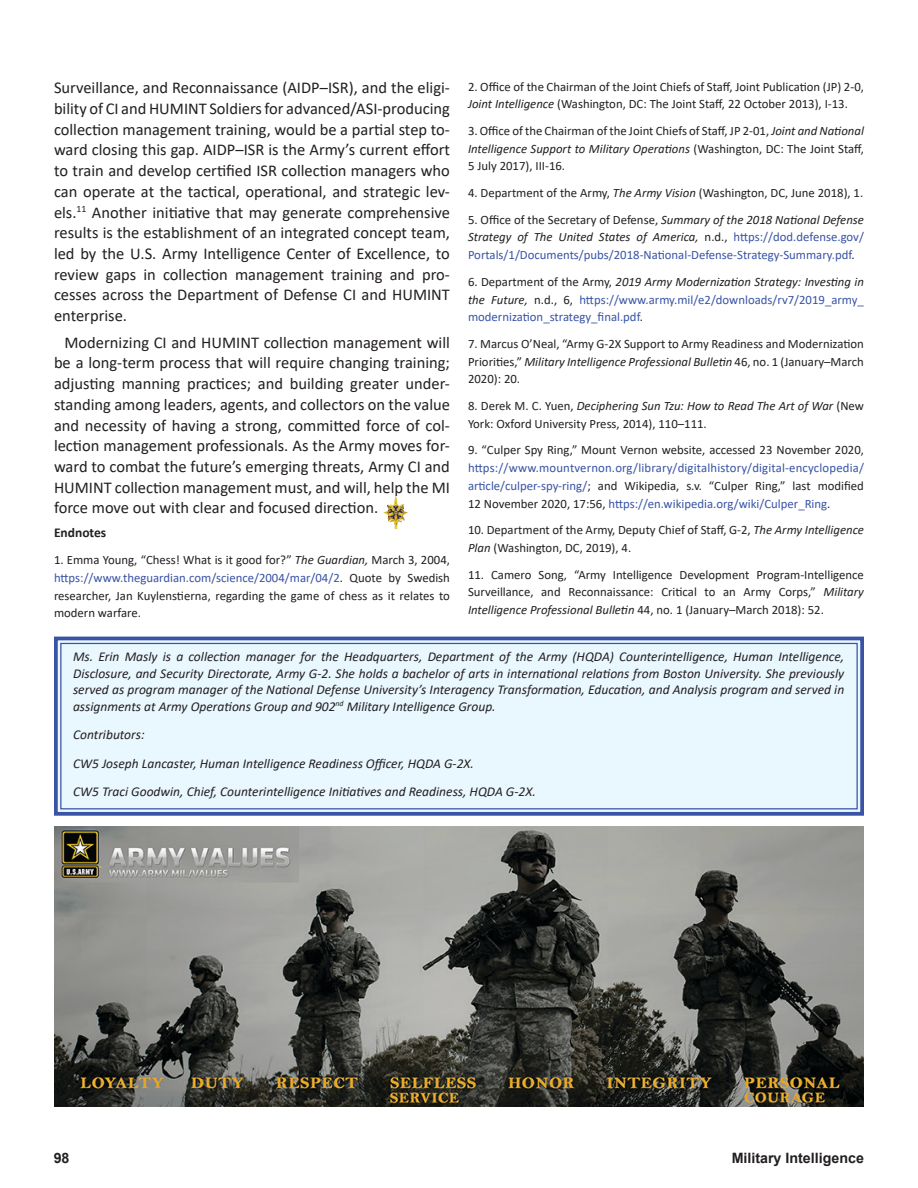
<style>
.page{position:relative;width:918px;height:1188px;background:#fff}
.page>*{position:absolute;margin:0;border:0;box-sizing:border-box;transform-origin:0 0}
.Body_Text{font:16.5px/20.7px "Calibri";color:#231f20;text-align:justify}
.t1{font:700 14.25px "Arial";color:#231f20}
.Biography{font:italic 13.5px/16.5px "Calibri";color:#231f20;text-align:justify}
.Endnote_title_No_Spa{font:700 13.5px "Calibri";color:#231f20}
.Endnote_text{font:12.75px/17.7px "Calibri";color:#231f20;text-align:justify}
.Endnote_text-2{font:12.75px/17.7px "Calibri";color:#3954a5;text-align:justify}
.s1{font-style:italic}
.s2{color:#3954a5}
.s3{color:#231f20}
.s4{font-style:italic;color:#231f20}
</style>
<div class="page">
<svg style="left:54px;top:636px;width:810px;height:180px;background:#dfedf9"></svg>
<div style="left:60px;top:643px;width:798px;height:166px;border:1px solid #3954a5"></div>
<img style="left:383px;top:496px;width:25px;height:33px">
<img style="left:54px;top:827px;width:810px;height:280px">
<p class="Body_Text" style="left:54px;top:77px;width:398px">Surveillance, and Reconnaissance (AIDP–ISR), and the eligi&shy;bility of CI and HUMINT Soldiers for advanced/ASI-producing collection management training, would be a partial step to&shy;ward closing this gap. AIDP–ISR is the Army’s current effort to train and develop certified ISR collection managers who can operate at the tactical, operational, and strategic lev&shy;els.<sup>11</sup> Another initiative that may generate comprehensive results is the establishment of an integrated concept team, led by the U.S. Army Intelligence Center of Excellence, to review gaps in collection management training and pro&shy;cesses across the Department of Defense CI and HUMINT enterprise.</p>
<p class="Body_Text" style="left:54px;top:332px;width:398px;text-indent:10px">Modernizing CI and HUMINT collection management will be a long-term process that will require changing training; adjusting manning practices; and building greater under&shy;standing among leaders, agents, and collectors on the value and necessity of having a strong, committed force of col&shy;lection management professionals. As the Army moves for&shy;ward to combat the future’s emerging threats, Army CI and HUMINT collection management must, and will, help the MI force move out with clear and focused direction.</p>
<p class="Endnote_title_No_Spa" style="left:54px;top:523px;width:54px">Endnotes</p>
<p class="Endnote_text" style="left:54px;top:551px;width:398px">1. Emma Young, “Chess! What is it good for?” <span class="s1">The Guardian,</span> March 3, 2004, <span class="s2">https://www.theguardian.com/science/2004/mar/04/2</span>. Quote by Swedish researcher, Jan Kuylenstierna, regarding the game of chess as it relates to modern warfare.</p>
<p class="Endnote_text" style="left:468px;top:77px;width:397px">2. Office of the Chairman of the Joint Chiefs of Staff, Joint Publication (JP) 2-0,<br><span class="s1">Joint Intelligence</span> (Washington, DC: The Joint Staff, 22 October 2013), I-13.</p>
<p class="Endnote_text" style="left:468px;top:122px;width:398px">3. Office of the Chairman of the Joint Chiefs of Staff, JP 2-01, <span class="s1">Joint and National Intelligence Support to Military Operations</span> (Washington, DC: The Joint Staff, 5 July 2017), III-16.</p>
<p class="Endnote_text" style="left:468px;top:184px;width:397px">4. Department of the Army, <span class="s1">The Army Vision</span> (Washington, DC, June 2018), 1.</p>
<p class="Endnote_text-2" style="left:468px;top:210px;width:398px"><span class="s3">5. Office of the Secretary of Defense,</span> <span class="s4">Summary of the 2018 National Defense Strategy of The United States of America,</span> <span class="s3">n.d.,</span> https://dod.defense.gov/ Portals/1/Documents/pubs/2018-National-Defense-Strategy-Summary.pdf<span class="s3">.</span></p>
<p class="Endnote_text-2" style="left:468px;top:272px;width:398px"><span class="s3">6. Department of the Army,</span> <span class="s4">2019 Army Modernization Strategy: Investing in the Future,</span> <span class="s3">n.d., 6,</span> https://www.army.mil/e2/downloads/rv7/2019_army_ modernization_strategy_final.pdf<span class="s3">.</span></p>
<p class="Endnote_text" style="left:468px;top:335px;width:397px">7. Marcus O’Neal, “Army G-2X Support to Army Readiness and Modernization Priorities,” <span class="s1">Military Intelligence Professional Bulletin</span> 46, no. 1 (January–March 2020): 20.</p>
<p class="Endnote_text" style="left:468px;top:397px;width:398px">8. Derek M. C. Yuen, <span class="s1">Deciphering Sun Tzu: How to Read The Art of War</span> (New<br>York: Oxford University Press, 2014), 110–111.</p>
<p class="Endnote_text-2" style="left:468px;top:441px;width:398px"><span class="s3">9. “Culper Spy Ring,” Mount Vernon website, accessed 23 November 2020, </span>https://www.mountvernon.org/library/digitalhistory/digital-encyclopedia/ article/culper-spy-ring/<span class="s3">; and Wikipedia, s.v. “Culper Ring,” last modified 12 November 2020, 17:56,</span> https://en.wikipedia.org/wiki/Culper_Ring<span class="s3">.</span></p>
<p class="Endnote_text" style="left:468px;top:521px;width:398px">10. Department of the Army, Deputy Chief of Staff, G-2, <span class="s1">The Army Intelligence<br>Plan</span> (Washington, DC, 2019), 4.</p>
<p class="Endnote_text" style="left:468px;top:565px;width:398px">11. Camero Song, “Army Intelligence Development Program-Intelligence Surveillance, and Reconnaissance: Critical to an Army Corps,” <span class="s1">Military Intelligence Professional Bulletin</span> 44, no. 1 (January–March 2018): 52.</p>
<p class="Biography" style="left:73px;top:648px;width:773px">Ms. Erin Masly is a collection manager for the Headquarters, Department of the Army (HQDA) Counterintelligence, Human Intelligence, Disclosure, and Security Directorate, Army G-2. She holds a bachelor of arts in international relations from Boston University. She previously served as program manager of the National Defense University’s Interagency Transformation, Education, and Analysis program and served in assignments at Army Operations Group and 902<sup>nd</sup> Military Intelligence Group.</p>
<p class="Biography" style="left:73px;top:726px;width:73px">Contributors:</p>
<p class="Biography" style="left:73px;top:754px;width:402px">CW5 Joseph Lancaster, Human Intelligence Readiness Officer, HQDA G-2X.</p>
<p class="Biography" style="left:73px;top:783px;width:464px">CW5 Traci Goodwin, Chief, Counterintelligence Initiatives and Readiness, HQDA G-2X.</p>
<p class="t1" style="left:54px;top:1148px;width:17px">98</p>
<p class="t1" style="left:732px;top:1148px;width:134px">Military Intelligence</p>
</div>
